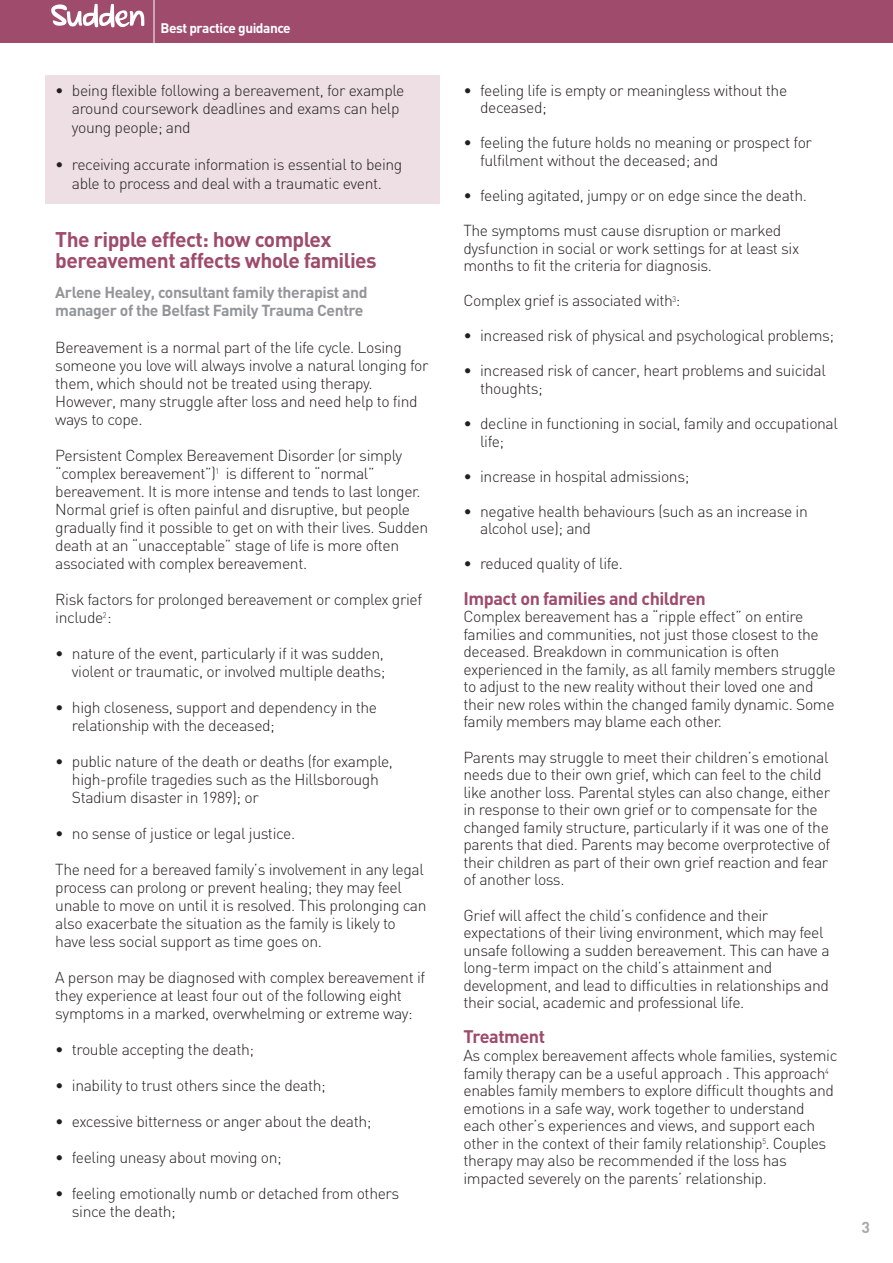
<style>
.page{position:relative;width:893px;height:1263px;background:#fff}
.page>*{position:absolute;margin:0;border:0;box-sizing:border-box;transform-origin:0 0}
.t1{font:700 21px/21px "DIN";letter-spacing:-.025em;color:#9e4b6c}
.t2{font:700 18px "DIN";letter-spacing:-.025em;color:#9e4b6c}
.t3{font:300 15.75px/17.5px "DIN";letter-spacing:-.025em;color:#231f20}
.t4{font:700 15.75px/18.3px "DIN";letter-spacing:-.025em;color:#939598}
.t5{font:700 15.75px "DIN";color:#a8a9ad}
.t6{font:700 13.65px "DIN";letter-spacing:-.035em;color:#fff}
</style>
<div class="page">
<div style="left:45px;top:76px;width:394px;height:128px;background:#eddfe3"></div>
<div style="left:0;top:0;width:893px;height:43px;background:#9e4b6c"></div>
<img style="left:49px;top:3px;width:96px;height:25px">
<hr style="left:154px;top:0;width:1px;height:48px;background:#fff">
<p class="t6" style="left:161px;top:20px;width:132px">Best practice guidance</p>
<p class="t3" style="left:72px;top:81px;width:334px;line-height:18.6px;text-indent:-17px">• being flexible following a bereavement, for example around coursework deadlines and exams can help young people; and</p>
<p class="t3" style="left:55px;top:155px;width:349px;line-height:18.6px;text-align:center">• receiving accurate information is essential to being able to process and deal with a traumatic event.</p>
<h1 class="t1" style="left:55px;top:229px;width:323px">The ripple effect: how complex bereavement affects whole families</h1>
<p class="t4" style="left:55px;top:283px;width:314px">Arlene Healey, consultant family therapist and manager of the Belfast Family Trauma Centre</p>
<p class="t3" style="left:55px;top:338px;width:375px;line-height:18px">Bereavement is a normal part of the life cycle. Losing someone you love will always involve a natural longing for them, which should not be treated using therapy.<br>However, many struggle after loss and need help to find ways to cope.</p>
<p class="t3" style="left:55px;top:446px;width:374px;line-height:18px">Persistent Complex Bereavement Disorder (or simply “complex bereavement”)<sup>1</sup> is different to “normal” bereavement. It is more intense and tends to last longer.<br>Normal grief is often painful and disruptive, but people gradually find it possible to get on with their lives. Sudden death at an “unacceptable” stage of life is more often associated with complex bereavement.</p>
<p class="t3" style="left:55px;top:590px;width:368px;line-height:18px">Risk factors for prolonged bereavement or complex grief include<sup>2</sup>:</p>
<p class="t3" style="left:55px;top:644px;width:332px;line-height:18px;text-align:right">• nature of the event, particularly if it was sudden, violent or traumatic, or involved multiple deaths;</p>
<p class="t3" style="left:72px;top:698px;width:307px;line-height:18px;text-indent:-17px">• high closeness, support and dependency in the relationship with the deceased;</p>
<p class="t3" style="left:72px;top:752px;width:323px;line-height:18px;text-indent:-17px">• public nature of the death or deaths (for example, high-profile tragedies such as the Hillsborough<br>Stadium disaster in 1989); or</p>
<p class="t3" style="left:55px;top:824px;width:241px">• no sense of justice or legal justice.</p>
<p class="t3" style="left:55px;top:860px;width:373px;line-height:18px">The need for a bereaved family’s involvement in any legal process can prolong or prevent healing; they may feel unable to move on until it is resolved. This prolonging can also exacerbate the situation as the family is likely to have less social support as time goes on.</p>
<p class="t3" style="left:55px;top:968px;width:372px;line-height:18px">A person may be diagnosed with complex bereavement if they experience at least four out of the following eight symptoms in a marked, overwhelming or extreme way:</p>
<p class="t3" style="left:55px;top:1040px;width:200px">• trouble accepting the death;</p>
<p class="t3" style="left:55px;top:1076px;width:272px">• inability to trust others since the death;</p>
<p class="t3" style="left:55px;top:1112px;width:318px">• excessive bitterness or anger about the death;</p>
<p class="t3" style="left:55px;top:1148px;width:228px">• feeling uneasy about moving on;</p>
<p class="t3" style="left:72px;top:1184px;width:329px;line-height:18px;text-indent:-17px">• feeling emotionally numb or detached from others since the death;</p>
<p class="t3" style="left:480px;top:81px;width:309px;text-indent:-17px">• feeling life is empty or meaningless without the deceased;</p>
<p class="t3" style="left:480px;top:134px;width:333px;text-indent:-17px">• feeling the future holds no meaning or prospect for fulfilment without the deceased; and</p>
<p class="t3" style="left:463px;top:187px;width:345px">• feeling agitated, jumpy or on edge since the death.</p>
<p class="t3" style="left:463px;top:222px;width:337px">The symptoms must cause disruption or marked dysfunction in social or work settings for at least six months to fit the criteria for diagnosis.</p>
<p class="t3" style="left:463px;top:292px;width:218px">Complex grief is associated with<sup>3</sup>:</p>
<p class="t3" style="left:463px;top:327px;width:372px">• increased risk of physical and psychological problems;</p>
<p class="t3" style="left:480px;top:362px;width:347px;text-indent:-17px">• increased risk of cancer, heart problems and suicidal thoughts;</p>
<p class="t3" style="left:480px;top:415px;width:359px;text-indent:-17px">• decline in functioning in social, family and occupational life;</p>
<p class="t3" style="left:463px;top:467px;width:227px">• increase in hospital admissions;</p>
<p class="t3" style="left:480px;top:503px;width:329px;text-indent:-17px">• negative health behaviours (such as an increase in alcohol use); and</p>
<p class="t3" style="left:463px;top:555px;width:161px">• reduced quality of life.</p>
<p class="t2" style="left:463px;top:588px;width:244px">Impact on families and children</p>
<p class="t3" style="left:463px;top:608px;width:374px">Complex bereavement has a “ripple effect” on entire families and communities, not just those closest to the deceased. Breakdown in communication is often experienced in the family, as all family members struggle to adjust to the new reality without their loved one and their new roles within the changed family dynamic. Some family members may blame each other.</p>
<p class="t3" style="left:463px;top:748px;width:368px">Parents may struggle to meet their children’s emotional needs due to their own grief, which can feel to the child like another loss. Parental styles can also change, either in response to their own grief or to compensate for the changed family structure, particularly if it was one of the parents that died. Parents may become overprotective of their children as part of their own grief reaction and fear of another loss.</p>
<p class="t3" style="left:463px;top:906px;width:368px">Grief will affect the child’s confidence and their expectations of their living environment, which may feel unsafe following a sudden bereavement. This can have a long-term impact on the child’s attainment and development, and lead to difficulties in relationships and their social, academic and professional life.</p>
<p class="t2" style="left:463px;top:1027px;width:83px">Treatment</p>
<p class="t3" style="left:463px;top:1047px;width:375px">As complex bereavement affects whole families, systemic family therapy can be a useful approach . This approach<sup>4 </sup>enables family members to explore difficult thoughts and emotions in a safe way, work together to understand each other’s experiences and views, and support each other in the context of their family relationship<sup>5</sup>. Couples therapy may also be recommended if the loss has impacted severely on the parents’ relationship.</p>
<p class="t5" style="left:861px;top:1218px;width:10px">3</p>
</div>
